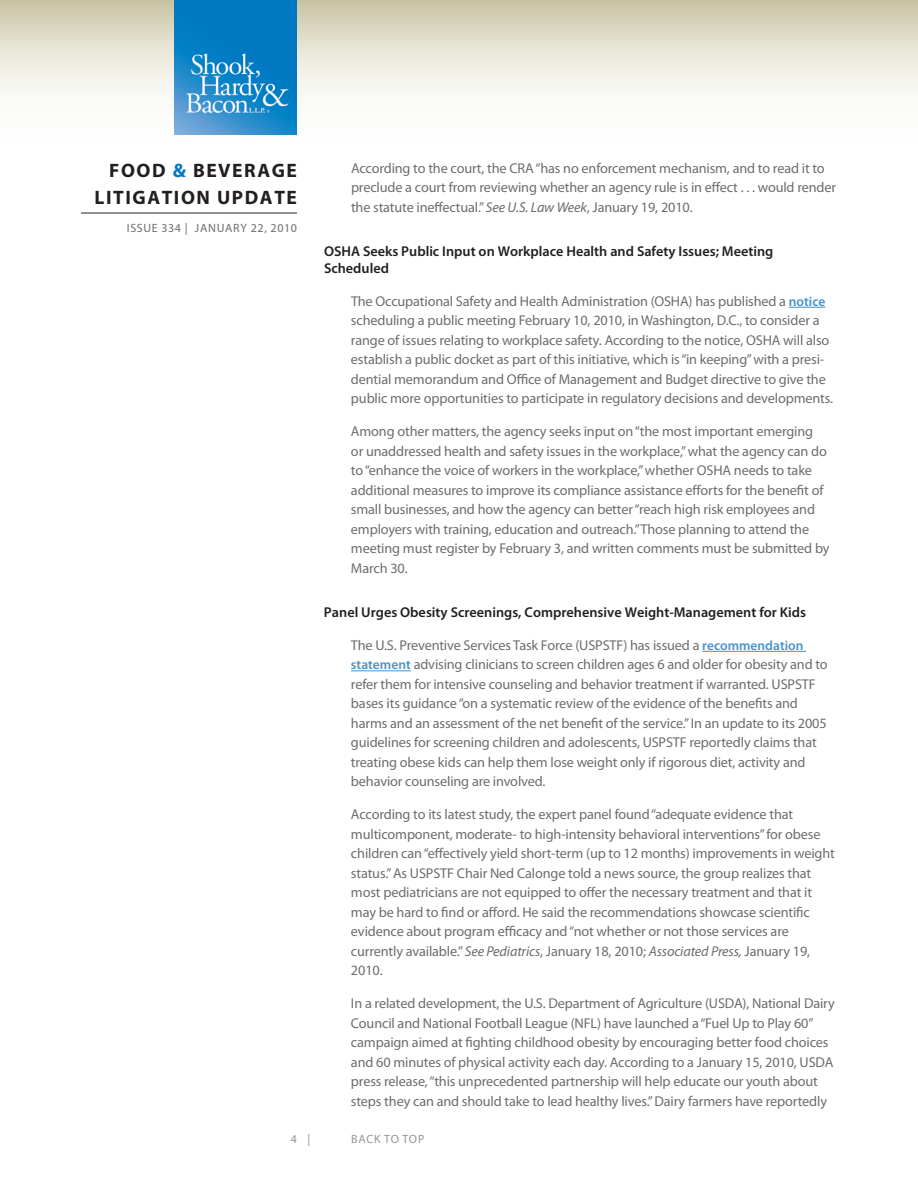
<style>
.page{position:relative;width:918px;height:1188px;background:#fff}
.page>*{position:absolute;margin:0;border:0;box-sizing:border-box;transform-origin:0 0}
.t1{font:700 19.5px/27px "Myriad Pro";letter-spacing:.08em;color:#231f20;text-align:right}
.Body{font:14.25px/19.5px "Myriad Pro";letter-spacing:-.01em;color:#6c6d70}
.Subhead{font:600 14.25px/17.1px "Myriad Pro";color:#231f20}
.t2{font:12px "Myriad Pro";letter-spacing:.05em;color:#6c6d70}
.t3{font:12px "Myriad Pro";letter-spacing:.06em;color:#939598}
.s1{color:#0079c2}
.s2{font-style:italic}
.s3{font-weight:600;font-size:13.5px;color:#4393cf}
</style>
<div class="page">
<svg style="left:0;top:0;width:918px;height:135px"></svg>
<hr style="left:81px;top:213px;width:216px;height:1px;background:#231f20">
<img style="left:175px;top:0;width:122px;height:135px">
<hr style="left:789px;top:307px;width:36px;height:1px;background:#4393cf">
<hr style="left:702px;top:651px;width:104px;height:1px;background:#4393cf">
<hr style="left:351px;top:670px;width:60px;height:1px;background:#4393cf">
<h1 class="t1" style="left:94px;top:156px;width:204px">FOOD <span class="s1">&amp;</span> BEVERAGE<br>LITIGATION UPDATE</h1>
<p class="t2" style="left:127px;top:221px;width:172px">ISSUE 334 | JANUARY 22, 2010</p>
<p class="Body" style="left:351px;top:158px;width:487px">According to the court, the CRA “has no enforcement mechanism, and to read it to preclude a court from reviewing whether an agency rule is in effect . . . would render the statute ineffectual.” <span class="s2">See U.S. Law Week</span>, January 19, 2010.</p>
<p class="Subhead" style="left:324px;top:242px;width:451px">OSHA Seeks Public Input on Workplace Health and Safety Issues; Meeting<br>Scheduled</p>
<p class="Body" style="left:351px;top:291px;width:484px">The Occupational Safety and Health Administration (OSHA) has published a <span class="s3">notice </span>scheduling a public meeting February 10, 2010, in Washington, D.C., to consider a range of issues relating to workplace safety. According to the notice, OSHA will also establish a public docket as part of this initiative, which is “in keeping” with a presi&shy;dential memorandum and Office of Management and Budget directive to give the public more opportunities to participate in regulatory decisions and developments.</p>
<p class="Body" style="left:351px;top:422px;width:480px">Among other matters, the agency seeks input on “the most important emerging<br>or unaddressed health and safety issues in the workplace,” what the agency can do to “enhance the voice of workers in the workplace,” whether OSHA needs to take additional measures to improve its compliance assistance efforts for the benefit of small businesses, and how the agency can better “reach high risk employees and employers with training, education and outreach.” Those planning to attend the meeting must register by February 3, and written comments must be submitted by March 30.</p>
<p class="Subhead" style="left:324px;top:603px;width:484px">Panel Urges Obesity Screenings, Comprehensive Weight-Management for Kids</p>
<p class="Body" style="left:351px;top:635px;width:478px">The U.S. Preventive Services Task Force (USPSTF) has issued a <span class="s3">recommendation statement</span> advising clinicians to screen children ages 6 and older for obesity and to refer them for intensive counseling and behavior treatment if warranted. USPSTF bases its guidance “on a systematic review of the evidence of the benefits and harms and an assessment of the net benefit of the service.” In an update to its 2005 guidelines for screening children and adolescents, USPSTF reportedly claims that treating obese kids can help them lose weight only if rigorous diet, activity and behavior counseling are involved.</p>
<p class="Body" style="left:351px;top:805px;width:485px">According to its latest study, the expert panel found “adequate evidence that multicomponent, moderate- to high-intensity behavioral interventions” for obese children can “effectively yield short-term (up to 12 months) improvements in weight status.” As USPSTF Chair Ned Calonge told a news source, the group realizes that most pediatricians are not equipped to offer the necessary treatment and that it may be hard to find or afford. He said the recommendations showcase scientific evidence about program efficacy and “not whether or not those services are currently available.” <span class="s2">See Pediatrics</span>, January 18, 2010; <span class="s2">Associated Press,</span> January 19, 2010.</p>
<p class="Body" style="left:351px;top:994px;width:485px">In a related development, the U.S. Department of Agriculture (USDA), National Dairy Council and National Football League (NFL) have launched a “Fuel Up to Play 60” campaign aimed at fighting childhood obesity by encouraging better food choices and 60 minutes of physical activity each day. According to a January 15, 2010, USDA press release, “this unprecedented partnership will help educate our youth about steps they can and should take to lead healthy lives.” Dairy farmers have reportedly</p>
<p class="t3" style="left:291px;top:1132px;width:21px">4 |</p>
<p class="t3" style="left:351px;top:1132px;width:75px">BACK TO TOP</p>
</div>
